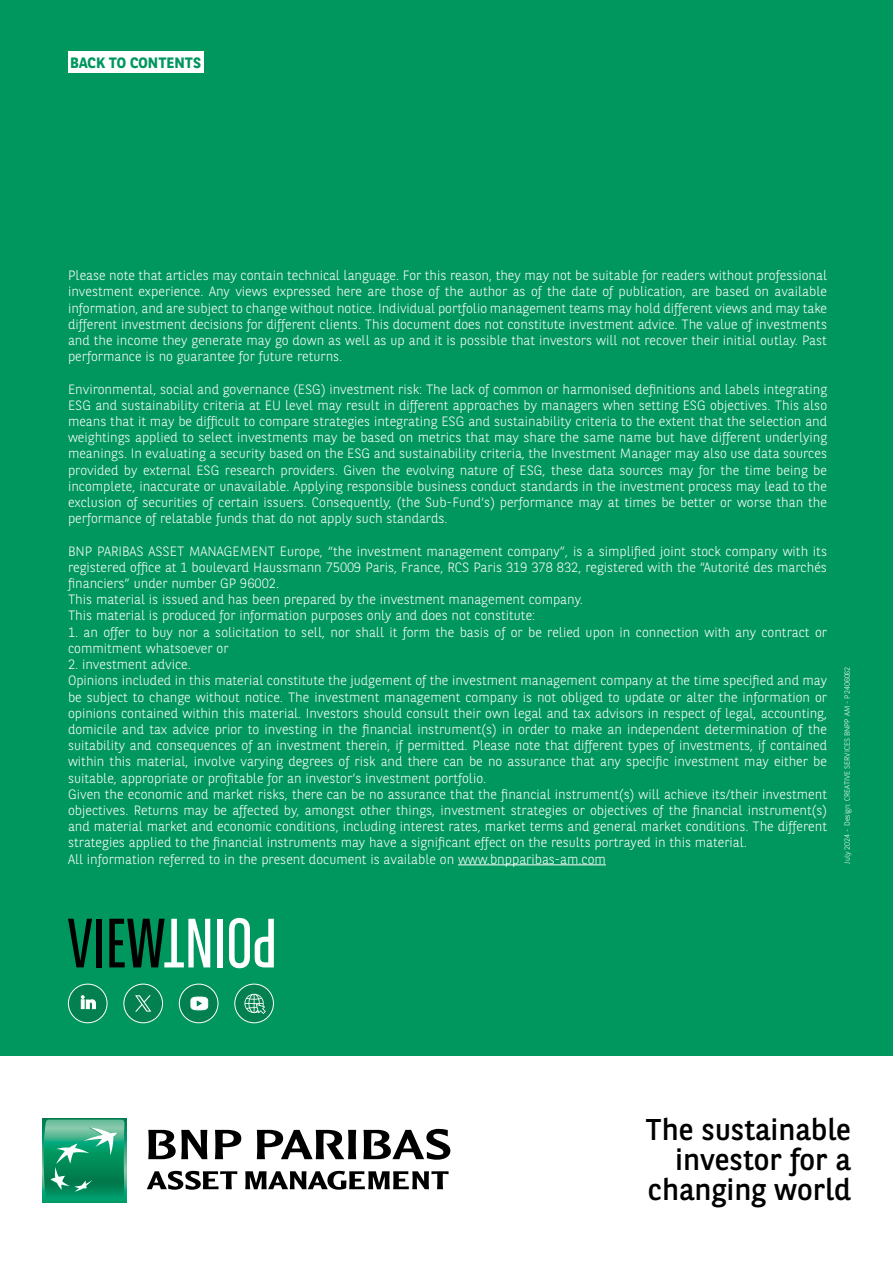
<style>
.page{position:relative;width:893px;height:1263px;background:#fff}
.page>*{position:absolute;margin:0;border:0;box-sizing:border-box;transform-origin:0 0}
.t1{font:30px/30px "BNPP Sans";color:#000;text-align:right}
.t2{font:700 15px "BNPP Sans";color:#00975f}
.t3{font:300 13.5px/16.2px "BNPP Sans";color:#fff}
.t4{font:300 7.5px "BNPP Sans";color:#fff}
</style>
<div class="page">
<svg style="left:147px;top:1171px;width:90px;height:19px"></svg>
<svg style="left:245px;top:1171px;width:204px;height:19px"></svg>
<svg style="left:148px;top:1130px;width:59px;height:29px"></svg>
<svg style="left:215px;top:1130px;width:26px;height:29px"></svg>
<svg style="left:257px;top:1130px;width:99px;height:29px"></svg>
<svg style="left:363px;top:1129px;width:87px;height:31px"></svg>
<div style="left:42px;top:1118px;width:84px;height:84px;background:linear-gradient(to right,#009e6a,#009e6a)"></div>
<svg style="left:44px;top:1119px;width:81px;height:80px;background:#2fa279"></svg>
<div style="left:0;top:0;width:893px;height:1055px;background:#00975f"></div>
<hr style="left:458px;top:864px;width:148px;height:1px;background:#fff">
<svg style="left:68px;top:983px;width:40px;height:40px"></svg>
<div style="left:235px;top:984px;width:38px;height:39px;background:#03804f;border-radius:19px"></div>
<div style="left:234px;top:984px;width:40px;height:39px;border:1px solid #fff;border-radius:50%"></div>
<svg style="left:244px;top:994px;width:22px;height:20px"></svg>
<svg style="left:68px;top:919px;width:24px;height:48px"></svg>
<div style="left:97px;top:919px;width:5px;height:48px;background:#000"></div>
<svg style="left:229px;top:918px;width:45px;height:50px"></svg>
<div style="left:217px;top:919px;width:6px;height:48px;background:#fff"></div>
<svg style="left:109px;top:919px;width:101px;height:48px"></svg>
<svg style="left:179px;top:983px;width:40px;height:40px"></svg>
<div style="left:124px;top:984px;width:39px;height:39px;background:#03804f;border-radius:19px"></div>
<div style="left:123px;top:984px;width:40px;height:39px;border:1px solid #fff;border-radius:50%"></div>
<svg style="left:135px;top:995px;width:16px;height:16px"></svg>
<div style="left:68px;top:51px;width:135px;height:22px;background:#fff"></div>
<p class="t2" style="left:70px;top:52px;width:132px">BACK TO CONTENTS</p>
<p class="t3" style="left:68px;top:267px;width:761px;text-align:justify">Please note that articles may contain technical language. For this reason, they may not be suitable for readers without professional investment experience. Any views expressed here are those of the author as of the date of publication, are based on available information, and are subject to change without notice. Individual portfolio management teams may hold different views and may take different investment decisions for different clients. This document does not constitute investment advice. The value of investments and the income they generate may go down as well as up and it is possible that investors will not recover their initial outlay. Past performance is no guarantee for future returns.</p>
<p class="t3" style="left:68px;top:380px;width:761px;text-align:justify">Environmental, social and governance (ESG) investment risk: The lack of common or harmonised definitions and labels integrating ESG and sustainability criteria at EU level may result in different approaches by managers when setting ESG objectives. This also means that it may be difficult to compare strategies integrating ESG and sustainability criteria to the extent that the selection and weightings applied to select investments may be based on metrics that may share the same name but have different underlying meanings. In evaluating a security based on the ESG and sustainability criteria, the Investment Manager may also use data sources provided by external ESG research providers. Given the evolving nature of ESG, these data sources may for the time being be incomplete, inaccurate or unavailable. Applying responsible business conduct standards in the investment process may lead to the exclusion of securities of certain issuers. Consequently, (the Sub-Fund’s) performance may at times be better or worse than the performance of relatable funds that do not apply such standards.</p>
<p class="t3" style="left:68px;top:542px;width:760px">BNP PARIBAS ASSET MANAGEMENT Europe, “the investment management company”, is a simplified joint stock company with its registered office at 1 boulevard Haussmann 75009 Paris, France, RCS Paris 319 378 832, registered with the “Autorité des marchés financiers” under number GP 96002.<br>This material is issued and has been prepared by the investment management company.<br>This material is produced for information purposes only and does not constitute:</p>
<p class="t3" style="left:68px;top:623px;width:760px">1. an offer to buy nor a solicitation to sell, nor shall it form the basis of or be relied upon in connection with any contract or commitment whatsoever or</p>
<p class="t3" style="left:68px;top:656px;width:761px">2. investment advice.<br>Opinions included in this material constitute the judgement of the investment management company at the time specified and may be subject to change without notice. The investment management company is not obliged to update or alter the information or opinions contained within this material. Investors should consult their own legal and tax advisors in respect of legal, accounting, domicile and tax advice prior to investing in the financial instrument(s) in order to make an independent determination of the suitability and consequences of an investment therein, if permitted. Please note that different types of investments, if contained within this material, involve varying degrees of risk and there can be no assurance that any specific investment may either be suitable, appropriate or profitable for an investor’s investment portfolio.<br>Given the economic and market risks, there can be no assurance that the financial instrument(s) will achieve its/their investment objectives. Returns may be affected by, amongst other things, investment strategies or objectives of the financial instrument(s) and material market and economic conditions, including interest rates, market terms and general market conditions. The different strategies applied to the financial instruments may have a significant effect on the results portrayed in this material.<br>All information referred to in the present document is available on www.bnpparibas-am.com</p>
<p class="t4" style="left:842px;top:863px;width:198px;rotate:-90deg">July 2024 - Design: CREATIVE SERVICES BNPP AM - P2406062</p>
<h1 class="t1" style="left:646px;top:1113px;width:207px">The sustainable investor for a changing world</h1>
</div>
